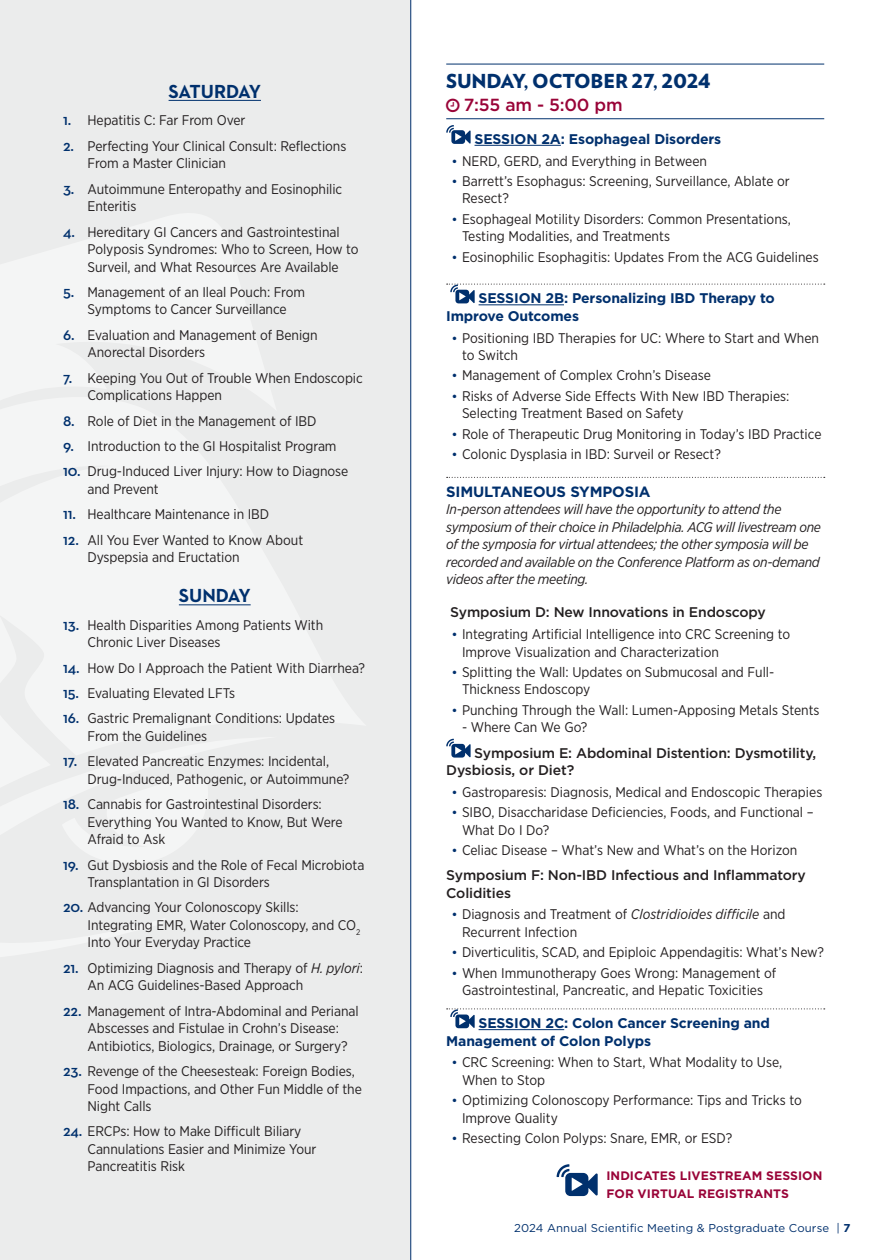
<style>
.page{position:relative;width:882px;height:1260px;background:#fff}
.page>*{position:absolute;margin:0;border:0;box-sizing:border-box;transform-origin:0 0}
.t1{font:900 19.25px "Verlag";letter-spacing:-.01em;color:#00306d}
.t2{font:700 19.25px "Neutraface 2 Text";letter-spacing:-.01em;color:#00306d}
.t3{font:500 17.5px "Gotham";letter-spacing:-.01em;color:#990438}
.t4{font:700 14.88px "Gotham";letter-spacing:-.01em;color:#00306d}
.t5{font:14px/17.5px "Gotham Narrow";letter-spacing:-.005em;color:#231f20}
.t6{font:italic 14px/17.5px "Gotham Narrow";letter-spacing:-.02em;color:#231f20}
.t7{font:500 14px/17.5px "Gotham";letter-spacing:-.01em;color:#231f20}
.t8{font:700 14px/17.5px "Gotham";letter-spacing:-.01em;color:#00306d}
._2018_Nested_Poster_presentations_COPY{font:700 12.25px/17.5px "Gotham";letter-spacing:.005em;color:#990438}
.t9{font:11.38px "Gotham";letter-spacing:.01em;color:#00306d}
.s1{font-family:"Neutraface 2 Text";font-weight:600;font-size:15.75px;color:#00306d}
.s2{font-style:italic}
.s3{font-family:"Gotham";font-size:13.12px;color:#00306d}
.s4{font-weight:700}
</style>
<div class="page">
<div style="left:0;top:0;width:411px;height:1260px;background:#ebecec"></div>
<hr style="left:446px;top:64px;width:378px;height:1px;background:#00306d">
<hr style="left:446px;top:118px;width:378px;height:1px;background:#00306d">
<hr style="left:475px;top:145px;width:86px;height:1px;background:#00306d">
<hr style="left:479px;top:304px;width:85px;height:1px;background:#00306d">
<svg style="left:447px;top:477px;width:378px;height:1px"></svg>
<hr style="left:479px;top:1029px;width:85px;height:1px;background:#00306d">
<svg style="left:446px;top:125px;width:25px;height:19px"></svg>
<svg style="left:447px;top:284px;width:378px;height:19px"></svg>
<svg style="left:446px;top:739px;width:25px;height:19px"></svg>
<svg style="left:447px;top:1008px;width:378px;height:20px"></svg>
<hr style="left:169px;top:100px;width:92px;height:1px;background:#00306d">
<hr style="left:179px;top:605px;width:72px;height:1px;background:#00306d">
<svg style="left:557px;top:1164px;width:41px;height:32px"></svg>
<hr style="left:410px;top:0;width:1px;height:1260px;background:#00306d">
<p class="t2" style="left:169px;top:79px;width:94px">SATURDAY</p>
<p class="t5" style="left:63px;top:111px;width:184px"><span class="s1">1.</span> Hepatitis C: Far From Over</p>
<p class="t5" style="left:88px;top:137px;width:260px;text-indent:-24px"><span class="s1">2.</span> Perfecting Your Clinical Consult: Reflections<br>From a Master Clinician</p>
<p class="t5" style="left:88px;top:180px;width:256px;text-indent:-24px"><span class="s1">3.</span> Autoimmune Enteropathy and Eosinophilic<br>Enteritis</p>
<p class="t5" style="left:88px;top:223px;width:273px;text-indent:-24px"><span class="s1">4.</span> Hereditary GI Cancers and Gastrointestinal<br>Polyposis Syndromes: Who to Screen, How to<br>Surveil, and What Resources Are Available</p>
<p class="t5" style="left:63px;top:283px;width:244px;text-align:center"><span class="s1">5.</span> Management of an Ileal Pouch: From<br>Symptoms to Cancer Surveillance</p>
<p class="t5" style="left:88px;top:326px;width:232px;text-indent:-24px"><span class="s1">6.</span> Evaluation and Management of Benign<br>Anorectal Disorders</p>
<p class="t5" style="left:88px;top:369px;width:277px;text-indent:-24px"><span class="s1">7.</span> Keeping You Out of Trouble When Endoscopic<br>Complications Happen</p>
<p class="t5" style="left:63px;top:412px;width:255px"><span class="s1">8.</span> Role of Diet in the Management of IBD</p>
<p class="t5" style="left:63px;top:437px;width:275px"><span class="s1">9.</span> Introduction to the GI Hospitalist Program</p>
<p class="t5" style="left:88px;top:462px;width:262px;text-indent:-24px"><span class="s1">10.</span> Drug-Induced Liver Injury: How to Diagnose and Prevent</p>
<p class="t5" style="left:63px;top:505px;width:208px"><span class="s1">11.</span> Healthcare Maintenance in IBD</p>
<p class="t5" style="left:88px;top:531px;width:217px;text-indent:-24px"><span class="s1">12.</span> All You Ever Wanted to Know About<br>Dyspepsia and Eructation</p>
<p class="t2" style="left:179px;top:583px;width:73px">SUNDAY</p>
<p class="t5" style="left:88px;top:616px;width:237px;text-indent:-24px"><span class="s1">13.</span> Health Disparities Among Patients With<br>Chronic Liver Diseases</p>
<p class="t5" style="left:63px;top:659px;width:304px"><span class="s1">14.</span> How Do I Approach the Patient With Diarrhea?</p>
<p class="t5" style="left:63px;top:684px;width:174px"><span class="s1">15.</span> Evaluating Elevated LFTs</p>
<p class="t5" style="left:88px;top:710px;width:249px;text-indent:-24px"><span class="s1">16.</span> Gastric Premalignant Conditions: Updates<br>From the Guidelines</p>
<p class="t5" style="left:88px;top:752px;width:263px;text-indent:-24px"><span class="s1">17.</span> Elevated Pancreatic Enzymes: Incidental,<br>Drug-Induced, Pathogenic, or Autoimmune?</p>
<p class="t5" style="left:88px;top:795px;width:257px;text-indent:-24px"><span class="s1">18.</span> Cannabis for Gastrointestinal Disorders:<br>Everything You Wanted to Know, But Were<br>Afraid to Ask</p>
<p class="t5" style="left:88px;top:856px;width:278px;text-indent:-24px"><span class="s1">19.</span> Gut Dysbiosis and the Role of Fecal Microbiota<br>Transplantation in GI Disorders</p>
<p class="t5" style="left:88px;top:899px;width:274px;text-indent:-24px"><span class="s1">20.</span> Advancing Your Colonoscopy Skills:<br>Integrating EMR, Water Colonoscopy, and CO<sub>2<br></sub>Into Your Everyday Practice</p>
<p class="t5" style="left:88px;top:959px;width:277px;text-indent:-24px"><span class="s1">21.</span> Optimizing Diagnosis and Therapy of <span class="s2">H. pylori</span>:<br>An ACG Guidelines-Based Approach</p>
<p class="t5" style="left:88px;top:1002px;width:273px;text-indent:-24px"><span class="s1">22.</span> Management of Intra-Abdominal and Perianal<br>Abscesses and Fistulae in Crohn’s Disease:<br>Antibiotics, Biologics, Drainage, or Surgery?</p>
<p class="t5" style="left:88px;top:1062px;width:276px;text-indent:-24px"><span class="s1">23.</span> Revenge of the Cheesesteak: Foreign Bodies,<br>Food Impactions, and Other Fun Middle of the<br>Night Calls</p>
<p class="t5" style="left:88px;top:1123px;width:231px;text-indent:-24px"><span class="s1">24.</span> ERCPs: How to Make Difficult Biliary<br>Cannulations Easier and Minimize Your<br>Pancreatitis Risk</p>
<p class="t1" style="left:446px;top:65px;width:266px">SUNDAY, OCTOBER 27, 2024</p>
<p class="t3" style="left:464px;top:93px;width:161px">7:55 am - 5:00 pm</p>
<p class="t8" style="left:475px;top:130px;width:248px">SESSION 2A: Esophageal Disorders</p>
<p class="t5" style="left:452px;top:152px;width:257px"><span class="s3">•</span> NERD, GERD, and Everything in Between</p>
<p class="t5" style="left:462px;top:172px;width:329px;text-indent:-10px"><span class="s3">•</span> Barrett’s Esophagus: Screening, Surveillance, Ablate or<br>Resect?</p>
<p class="t5" style="left:462px;top:210px;width:330px;text-indent:-10px"><span class="s3">•</span> Esophageal Motility Disorders: Common Presentations,<br>Testing Modalities, and Treatments</p>
<p class="t5" style="left:452px;top:248px;width:369px"><span class="s3">•</span> Eosinophilic Esophagitis: Updates From the ACG Guidelines</p>
<p class="t8" style="left:446px;top:290px;width:330px;text-indent:32px">SESSION 2B: Personalizing IBD Therapy to<br>Improve Outcomes</p>
<p class="t5" style="left:462px;top:329px;width:359px;text-indent:-10px"><span class="s3">•</span> Positioning IBD Therapies for UC: Where to Start and When to Switch</p>
<p class="t5" style="left:452px;top:366px;width:261px"><span class="s3">•</span> Management of Complex Crohn’s Disease</p>
<p class="t5" style="left:462px;top:387px;width:329px;text-indent:-10px"><span class="s3">•</span> Risks of Adverse Side Effects With New IBD Therapies:<br>Selecting Treatment Based on Safety</p>
<p class="t5" style="left:452px;top:425px;width:371px"><span class="s3">•</span> Role of Therapeutic Drug Monitoring in Today’s IBD Practice</p>
<p class="t5" style="left:452px;top:445px;width:271px"><span class="s3">•</span> Colonic Dysplasia in IBD: Surveil or Resect?</p>
<p class="t4" style="left:446px;top:482px;width:206px">SIMULTANEOUS SYMPOSIA</p>
<p class="t6" style="left:446px;top:500px;width:376px">In-person attendees will have the opportunity to attend the symposium of their choice in Philadelphia. ACG will livestream one of the symposia for virtual attendees; the other symposia will be recorded and available on the Conference Platform as on-demand videos after the meeting.</p>
<p class="t7" style="left:450px;top:604px;width:317px">Symposium D: New Innovations in Endoscopy</p>
<p class="t5" style="left:462px;top:625px;width:330px;text-indent:-10px"><span class="s3">•</span> Integrating Artificial Intelligence into CRC Screening to<br>Improve Visualization and Characterization</p>
<p class="t5" style="left:462px;top:663px;width:314px;text-indent:-10px"><span class="s3">•</span> Splitting the Wall: Updates on Submucosal and Full-<br>Thickness Endoscopy</p>
<p class="t5" style="left:452px;top:701px;width:369px"><span class="s3">•</span> Punching Through the Wall: Lumen-Apposing Metals Stents</p>
<p class="t5" style="left:462px;top:718px;width:127px">- Where Can We Go?</p>
<p class="t7" style="left:446px;top:744px;width:371px;text-indent:28px">Symposium E: Abdominal Distention: Dysmotility,<br>Dysbiosis, or Diet?</p>
<p class="t5" style="left:452px;top:783px;width:372px"><span class="s3">•</span> Gastroparesis: Diagnosis, Medical and Endoscopic Therapies</p>
<p class="t5" style="left:462px;top:803px;width:353px;text-indent:-10px"><span class="s3">•</span> SIBO, Disaccharidase Deficiencies, Foods, and Functional –<br>What Do I Do?</p>
<p class="t5" style="left:452px;top:841px;width:347px"><span class="s3">•</span> Celiac Disease – What’s New and What’s on the Horizon</p>
<p class="t7" style="left:446px;top:866px;width:361px">Symposium F: Non-IBD Infectious and Inflammatory<br>Colidities</p>
<p class="t5" style="left:462px;top:905px;width:325px;text-indent:-10px"><span class="s3">•</span> Diagnosis and Treatment of <span class="s2">Clostridioides difficile</span> and<br>Recurrent Infection</p>
<p class="t5" style="left:452px;top:943px;width:374px"><span class="s3">•</span> Diverticulitis, SCAD, and Epiploic Appendagitis: What’s New?</p>
<p class="t5" style="left:452px;top:964px;width:326px;text-align:center"><span class="s3">•</span> When Immunotherapy Goes Wrong: Management of<br>Gastrointestinal, Pancreatic, and Hepatic Toxicities</p>
<p class="t8" style="left:446px;top:1014px;width:325px;text-indent:32px">SESSION 2C: Colon Cancer Screening and<br>Management of Colon Polyps</p>
<p class="t5" style="left:462px;top:1053px;width:322px;text-indent:-10px"><span class="s3">•</span> CRC Screening: When to Start, What Modality to Use,<br>When to Stop</p>
<p class="t5" style="left:462px;top:1091px;width:341px;text-indent:-10px"><span class="s3">•</span> Optimizing Colonoscopy Performance: Tips and Tricks to<br>Improve Quality</p>
<p class="t5" style="left:452px;top:1130px;width:282px"><span class="s3">•</span> Resecting Colon Polyps: Snare, EMR, or ESD?</p>
<p class="_2018_Nested_Poster_presentations_COPY" style="left:606px;top:1167px;width:217px">INDICATES LIVESTREAM SESSION<br>FOR VIRTUAL REGISTRANTS</p>
<p class="t9" style="left:514px;top:1220px;width:338px">2024 Annual Scientific Meeting &amp; Postgraduate Course | <span class="s4">7</span></p>
</div>
